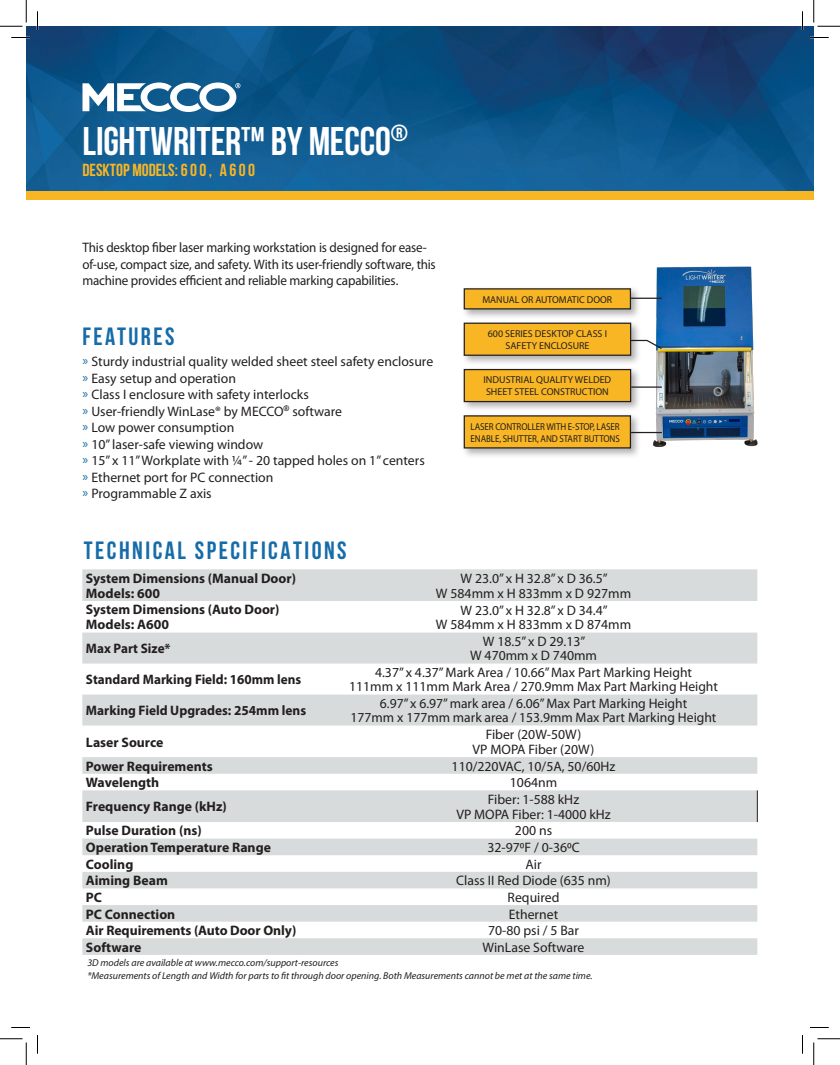
<style>
.page{position:relative;width:840px;height:1065px;background:#fff}
.page>*{position:absolute;margin:0;border:0;box-sizing:border-box;transform-origin:0 0}
.t1{font:700 40px "Bebas Neue";letter-spacing:-.005em;color:#fff}
.t2{font:700 25px "Bebas Neue";letter-spacing:.1em;color:#156ca8}
.t3{font:700 17.5px "Bebas Neue";color:#f9b624}
.t4{font:13.75px "Myriad Pro";color:#231f20}
.t5{font:700 13.75px "Myriad Pro";color:#231f20}
.t6{font:13.75px/16.5px "Myriad Pro";color:#231f20;scale:.95 1}
.t7{font:700 13.75px "Myriad Pro";color:#231f20;scale:.96 1}
.t8{font:italic 10px "Myriad Pro";color:#231f20}
.t9{font:10px/12px "Myriad Pro";color:#231f20}
.t10{font:10px/12px "Myriad Pro";color:#231f20;scale:.9 1}
.s1{color:#156ca8}
</style>
<div class="page">
<svg style="left:82px;top:569px;width:675px;height:386px;fill:#d8dbdb"></svg>
<hr style="left:757px;top:790px;width:1px;height:32px;background:#231f20">
<img style="left:642px;top:266px;width:116px;height:181px">
<div style="left:461px;top:286px;width:181px;height:34px;background:#231f20;opacity:.35"></div>
<svg style="left:463px;top:288px;width:169px;height:22px;background:#dca32a"></svg>
<hr style="left:631px;top:298px;width:31px;height:1px;background:#231f20">
<div style="left:461px;top:320px;width:181px;height:46px;background:#231f20;opacity:.35"></div>
<svg style="left:463px;top:322px;width:200px;height:34px;background:#e0b045"></svg>
<div style="left:461px;top:366px;width:181px;height:47px;background:#231f20;opacity:.35"></div>
<svg style="left:463px;top:368px;width:169px;height:35px;background:#e5ab2e"></svg>
<hr style="left:631px;top:386px;width:31px;height:2px;background:#231f20">
<div style="left:461px;top:413px;width:181px;height:46px;background:#231f20;opacity:.35"></div>
<svg style="left:463px;top:415px;width:169px;height:34px;background:#e5a928"></svg>
<hr style="left:631px;top:432px;width:31px;height:1px;background:#231f20">
<div style="left:26px;top:190px;width:788px;height:10px;background:#f9b624"></div>
<img style="left:26px;top:26px;width:788px;height:165px">
<svg style="left:82px;top:82px;width:158px;height:30px"></svg>
<svg style="left:11px;top:37px;width:19px;height:1px"></svg>
<svg style="left:810px;top:37px;width:19px;height:1px"></svg>
<svg style="left:11px;top:1027px;width:19px;height:1px"></svg>
<svg style="left:810px;top:1027px;width:19px;height:1px"></svg>
<svg style="left:37px;top:11px;width:1px;height:19px"></svg>
<svg style="left:37px;top:1035px;width:1px;height:19px"></svg>
<svg style="left:802px;top:11px;width:1px;height:19px"></svg>
<svg style="left:802px;top:1035px;width:1px;height:19px"></svg>
<svg style="left:0;top:0;width:27px;height:27px"></svg>
<svg style="left:0;top:1039px;width:27px;height:26px"></svg>
<svg style="left:814px;top:0;width:26px;height:27px"></svg>
<svg style="left:814px;top:1039px;width:26px;height:26px"></svg>
<p class="t1" style="left:82px;top:119px;width:327px">LIGHTWRITER™ BY MECCO<sup>®</sup></p>
<p class="t3" style="left:82px;top:160px;width:174px">DESKTOP MODELS: 6 0 0 , A 6 0 0</p>
<p class="t6" style="left:82px;top:239px;width:373px">This desktop fiber laser marking workstation is designed for ease&shy;of-use, compact size, and safety. With its user-friendly software, this machine provides efficient and reliable marking capabilities.</p>
<p class="t2" style="left:82px;top:323px;width:93px">FEATURES</p>
<p class="t4" style="left:83px;top:353px;width:352px"><span class="s1">»</span> Sturdy industrial quality welded sheet steel safety enclosure</p>
<p class="t4" style="left:83px;top:370px;width:155px"><span class="s1">»</span> Easy setup and operation</p>
<p class="t4" style="left:83px;top:386px;width:228px"><span class="s1">»</span> Class I enclosure with safety interlocks</p>
<p class="t4" style="left:83px;top:403px;width:261px"><span class="s1">»</span> User-friendly WinLase® by MECCO<sup>®</sup> software</p>
<p class="t4" style="left:83px;top:419px;width:153px"><span class="s1">»</span> Low power consumption</p>
<p class="t4" style="left:83px;top:436px;width:182px"><span class="s1">»</span> 10” laser-safe viewing window</p>
<p class="t4" style="left:83px;top:452px;width:344px"><span class="s1">»</span> 15” x 11” Workplate with ¼” - 20 tapped holes on 1” centers</p>
<p class="t4" style="left:83px;top:469px;width:192px"><span class="s1">»</span> Ethernet port for PC connection</p>
<p class="t4" style="left:83px;top:485px;width:131px"><span class="s1">»</span> Programmable Z axis</p>
<p class="t2" style="left:84px;top:536px;width:264px">TECHNICAL SPECIFICATIONS</p>
<p class="t9" style="left:482px;top:293px;width:131px">MANUAL OR AUTOMATIC DOOR</p>
<p class="t9" style="left:488px;top:327px;width:121px">600 SERIES DESKTOP CLASS I</p>
<p class="t9" style="left:505px;top:339px;width:85px">SAFETY ENCLOSURE</p>
<p class="t9" style="left:484px;top:374px;width:129px">INDUSTRIAL QUALITY WELDED<br>SHEET STEEL CONSTRUCTION</p>
<p class="t10" style="left:471px;top:420px;width:167px">LASER CONTROLLER WITH E-STOP, LASER<br>ENABLE, SHUTTER, AND START BUTTONS</p>
<p class="t5" style="left:86px;top:569px;width:212px">System Dimensions (Manual Door)</p>
<p class="t5" style="left:86px;top:584px;width:76px">Models: 600</p>
<p class="t5" style="left:86px;top:601px;width:195px">System Dimensions (Auto Door)</p>
<p class="t5" style="left:86px;top:616px;width:85px">Models: A600</p>
<p class="t7" style="left:86px;top:640px;width:90px">Max Part Size*</p>
<p class="t7" style="left:86px;top:671px;width:226px">Standard Marking Field: 160mm lens</p>
<p class="t5" style="left:86px;top:702px;width:222px">Marking Field Upgrades: 254mm lens</p>
<p class="t5" style="left:86px;top:733px;width:79px">Laser Source</p>
<p class="t4" style="left:461px;top:570px;width:149px">W 23.0” x H 32.8” x D 36.5”</p>
<p class="t4" style="left:436px;top:584px;width:197px">W 584mm x H 833mm x D 927mm</p>
<p class="t4" style="left:461px;top:602px;width:149px">W 23.0” x H 32.8” x D 34.4”</p>
<p class="t4" style="left:436px;top:616px;width:197px">W 584mm x H 833mm x D 874mm</p>
<p class="t4" style="left:483px;top:633px;width:104px">W 18.5” x D 29.13”</p>
<p class="t4" style="left:470px;top:647px;width:129px">W 470mm x D 740mm</p>
<p class="t4" style="left:375px;top:664px;width:319px">4.37” x 4.37” Mark Area / 10.66” Max Part Marking Height</p>
<p class="t4" style="left:349px;top:678px;width:370px">111mm x 111mm Mark Area / 270.9mm Max Part Marking Height</p>
<p class="t4" style="left:380px;top:695px;width:309px">6.97” x 6.97” mark area / 6.06” Max Part Marking Height</p>
<p class="t4" style="left:351px;top:709px;width:367px">177mm x 177mm mark area / 153.9mm Max Part Marking Height</p>
<p class="t4" style="left:486px;top:726px;width:97px">Fiber (20W-50W)</p>
<p class="t4" style="left:473px;top:741px;width:123px">VP MOPA Fiber (20W)</p>
<p class="t5" style="left:86px;top:757px;width:128px">Power Requirements</p>
<p class="t4" style="left:452px;top:758px;width:165px">110/220VAC, 10/5A, 50/60Hz</p>
<p class="t5" style="left:86px;top:774px;width:75px">Wavelength</p>
<p class="t4" style="left:510px;top:774px;width:49px">1064nm</p>
<p class="t5" style="left:86px;top:798px;width:142px">Frequency Range (kHz)</p>
<p class="t4" style="left:488px;top:791px;width:93px">Fiber: 1-588 kHz</p>
<p class="t4" style="left:456px;top:806px;width:156px">VP MOPA Fiber: 1-4000 kHz</p>
<p class="t5" style="left:86px;top:822px;width:117px">Pulse Duration (ns)</p>
<p class="t4" style="left:515px;top:822px;width:39px">200 ns</p>
<p class="t5" style="left:86px;top:838px;width:187px">Operation Temperature Range</p>
<p class="t4" style="left:487px;top:839px;width:94px">32-970F / 0-360C</p>
<p class="t5" style="left:86px;top:855px;width:49px">Cooling</p>
<p class="t4" style="left:526px;top:856px;width:18px">Air</p>
<p class="t5" style="left:86px;top:872px;width:83px">Aiming Beam</p>
<p class="t4" style="left:456px;top:872px;width:156px">Class II Red Diode (635 nm)</p>
<p class="t5" style="left:86px;top:888px;width:18px">PC</p>
<p class="t4" style="left:508px;top:889px;width:53px">Required</p>
<p class="t5" style="left:86px;top:905px;width:91px">PC Connection</p>
<p class="t4" style="left:509px;top:905px;width:51px">Ethernet</p>
<p class="t5" style="left:86px;top:922px;width:212px">Air Requirements (Auto Door Only)</p>
<p class="t4" style="left:488px;top:922px;width:92px">70-80 psi / 5 Bar</p>
<p class="t5" style="left:86px;top:938px;width:57px">Software</p>
<p class="t4" style="left:483px;top:939px;width:103px">WinLase Software</p>
<p class="t8" style="left:87px;top:956px;width:253px">3D models are available at www.mecco.com/support-resources</p>
<p class="t8" style="left:87px;top:970px;width:507px">*Measurements of Length and Width for parts to fit through door opening. Both Measurements cannot be met at the same time.</p>
</div>
